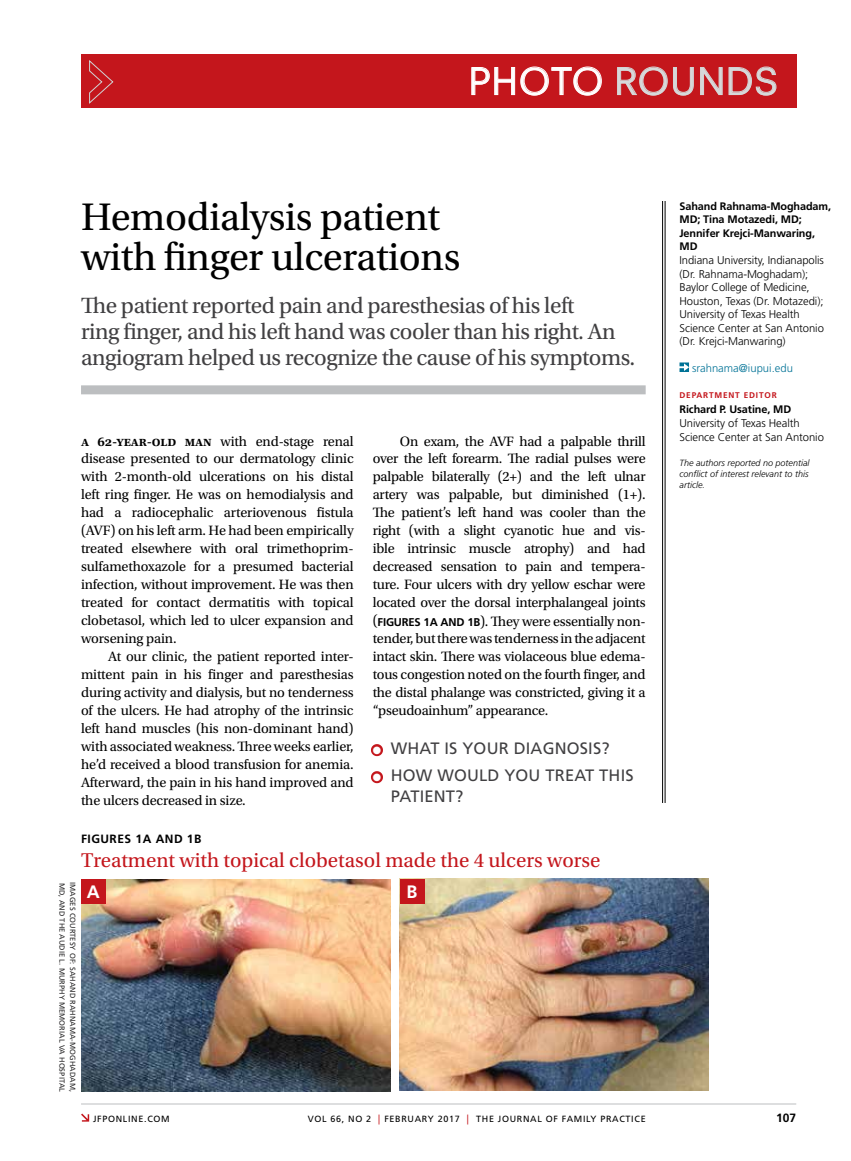
<style>
.page{position:relative;width:851px;height:1161px;background:#fff}
.page>*{position:absolute;margin:0;border:0;box-sizing:border-box;transform-origin:0 0}
.t1{font:40.5px/40.5px "Utopia Std";letter-spacing:-.01em;color:#000}
.t2{font:36px "Neuzeit SLT Std";letter-spacing:.025em;color:#d7d9da}
.t3{font:23.25px/26.2px "Utopia Std";letter-spacing:-.02em;color:#414042}
.t4{font:21px "Utopia Std";color:#c4161c}
.t5{font:700 18px "Frutiger LT Std";color:#fff}
.t6{font:16.5px/21.6px "Frutiger LT Std";letter-spacing:.01em;color:#414042}
.t7{font:14.25px/18px "Utopia Std";letter-spacing:-.01em;color:#000;text-align:justify}
.t8{font:700 12px "Frutiger LT Std";letter-spacing:.04em;color:#000}
.t9{font:300 11.25px/13.5px "Frutiger LT Std";letter-spacing:-.005em;color:#000}
.t10{font:300 11.25px "Frutiger LT Std";color:#007296}
.t11{font:700 10.8px/13.5px "Frutiger LT Std";letter-spacing:-.01em;color:#000}
.t12{font:italic 300 9px/11.2px "Frutiger LT Std";color:#000;text-align:justify}
.t13{font:9px "Frutiger LT Std";letter-spacing:.075em;color:#000}
.t14{font:700 8.25px "Frutiger LT Std";letter-spacing:.1em;color:#c4161c}
.t15{font:7.5px "Frutiger LT Std";letter-spacing:.01em;color:#292829}
.s1{color:#fff}
.s2{font-weight:600}
.s3{font-family:"Frutiger LT Std";font-weight:700;font-size:11.25px}
.s4{font-size:9.9px;color:#c4161c}
</style>
<div class="page">
<svg style="left:81px;top:1114px;width:8px;height:8px"></svg>
<hr style="left:81px;top:1104px;width:715px;height:1px;background:#bcbec0">
<div style="left:81px;top:54px;width:715px;height:54px;background:#c4161c"></div>
<svg style="left:89px;top:60px;width:25px;height:44px"></svg>
<svg style="left:471px;top:67px;width:130px;height:28px"></svg>
<svg style="left:617px;top:67px;width:50px;height:28px"></svg>
<svg style="left:673px;top:67px;width:20px;height:28px"></svg>
<svg style="left:700px;top:67px;width:22px;height:28px"></svg>
<svg style="left:728px;top:67px;width:48px;height:28px"></svg>
<div style="left:81px;top:385px;width:564px;height:9px;background:#bcbec0"></div>
<svg style="left:679px;top:362px;width:10px;height:10px"></svg>
<hr style="left:664px;top:201px;width:1px;height:602px;background:#000">
<hr style="left:662px;top:201px;width:1px;height:602px;background:#000">
<svg style="left:371px;top:744px;width:12px;height:13px"></svg>
<svg style="left:371px;top:771px;width:12px;height:13px"></svg>
<img style="left:81px;top:879px;width:309px;height:213px">
<img style="left:400px;top:879px;width:308px;height:212px">
<div style="left:81px;top:879px;width:24px;height:24px;background:#c4161c"></div>
<div style="left:400px;top:879px;width:24px;height:24px;background:#c4161c"></div>
<h2 class="t2" style="left:469px;top:59px;width:311px"><span class="s1">PHOTO</span> ROUNDS</h2>
<h1 class="t1" style="left:81px;top:197px;width:381px">Hemodialysis patient with finger ulcerations</h1>
<h3 class="t3" style="left:81px;top:293px;width:555px">The patient reported pain and paresthesias of his left<br>ring finger, and his left hand was cooler than his right. An angiogram helped us recognize the cause of his symptoms.</h3>
<p class="t7" style="left:81px;top:432px;width:274px"><span class="s2">a 62-year-old man</span> with end-stage renal disease presented to our dermatology clinic with 2-month-old ulcerations on his distal left ring finger. He was on hemodialysis and had a radiocephalic arteriovenous fistula (AVF) on his left arm. He had been empirically treated elsewhere with oral trimethoprim&shy;sulfamethoxazole for a presumed bacterial infection, without improvement. He was then treated for contact dermatitis with topical clobetasol, which led to ulcer expansion and worsening pain.</p>
<p class="t7" style="left:81px;top:648px;width:274px;text-indent:27px">At our clinic, the patient reported inter&shy;mittent pain in his finger and paresthesias during activity and dialysis, but no tenderness of the ulcers. He had atrophy of the intrinsic left hand muscles (his non-dominant hand) with associated weakness. Three weeks earlier, he’d received a blood transfusion for anemia.<br>Afterward, the pain in his hand improved and the ulcers decreased in size.</p>
<p class="t7" style="left:373px;top:432px;width:274px;text-indent:27px">On exam, the AVF had a palpable thrill over the left forearm. The radial pulses were palpable bilaterally (2+) and the left ulnar artery was palpable, but diminished (1+).<br>The patient’s left hand was cooler than the right (with a slight cyanotic hue and vis&shy;ible intrinsic muscle atrophy) and had decreased sensation to pain and tempera&shy;ture. Four ulcers with dry yellow eschar were located over the dorsal interphalangeal joints (<span class="s3">FIGURES 1A AND 1B</span>). They were essentially non&shy;tender, but there was tenderness in the adjacent intact skin. There was violaceous blue edema&shy;tous congestion noted on the fourth finger, and the distal phalange was constricted, giving it a “pseudoainhum” appearance.</p>
<p class="t6" style="left:373px;top:737px;width:238px"><span class="s1">●</span> WHAT IS YOUR DIAGNOSIS?</p>
<p class="t6" style="left:391px;top:764px;width:244px;text-indent:-18px"><span class="s1">●</span> HOW WOULD YOU TREAT THIS<br>PATIENT?</p>
<p class="t8" style="left:81px;top:832px;width:122px">FIGURES 1A AND 1B</p>
<h3 class="t4" style="left:81px;top:849px;width:521px">Treatment with topical clobetasol made the 4 ulcers worse</h3>
<p class="t5" style="left:87px;top:881px;width:14px">A</p>
<p class="t5" style="left:406px;top:881px;width:12px">B</p>
<p class="t15" style="left:66px;top:883px;width:211px;rotate:90deg">MD, AND THE AUDIE L. MURPHY MEMORIAL VA HOSPITAL</p>
<p class="t15" style="left:77px;top:882px;width:211px;rotate:90deg">IMAGES COURTESY OF: SAHAND RAHNAMA-MOGHADAM,</p>
<p class="t11" style="left:679px;top:200px;width:153px">Sahand Rahnama-Moghadam,<br>MD; Tina Motazedi, MD;<br>Jennifer Krejci-Manwaring,<br>MD</p>
<p class="t9" style="left:679px;top:254px;width:146px">Indiana University, Indianapolis (Dr. Rahnama-Moghadam);<br>Baylor College of Medicine,<br>Houston, Texas (Dr. Motazedi);<br>University of Texas Health<br>Science Center at San Antonio (Dr. Krejci-Manwaring)</p>
<p class="t10" style="left:692px;top:362px;width:102px">srahnama@iupui.edu</p>
<p class="t14" style="left:679px;top:391px;width:99px">DEPARTMENT EDITOR</p>
<p class="t11" style="left:679px;top:402px;width:113px">Richard P. Usatine, MD</p>
<p class="t9" style="left:679px;top:417px;width:146px">University of Texas Health<br>Science Center at San Antonio</p>
<p class="t12" style="left:679px;top:457px;width:132px">The authors reported no potential conflict of interest relevant to this article.</p>
<p class="t13" style="left:93px;top:1113px;width:78px">JFPONLINE.COM</p>
<p class="t8" style="left:776px;top:1111px;width:22px">107</p>
<p class="t13" style="left:308px;top:1113px;width:339px">VOL 66, NO 2 <span class="s4">|</span> FEBRUARY 2017 <span class="s4">|</span> THE JOURNAL OF FAMILY PRACTICE</p>
</div>
